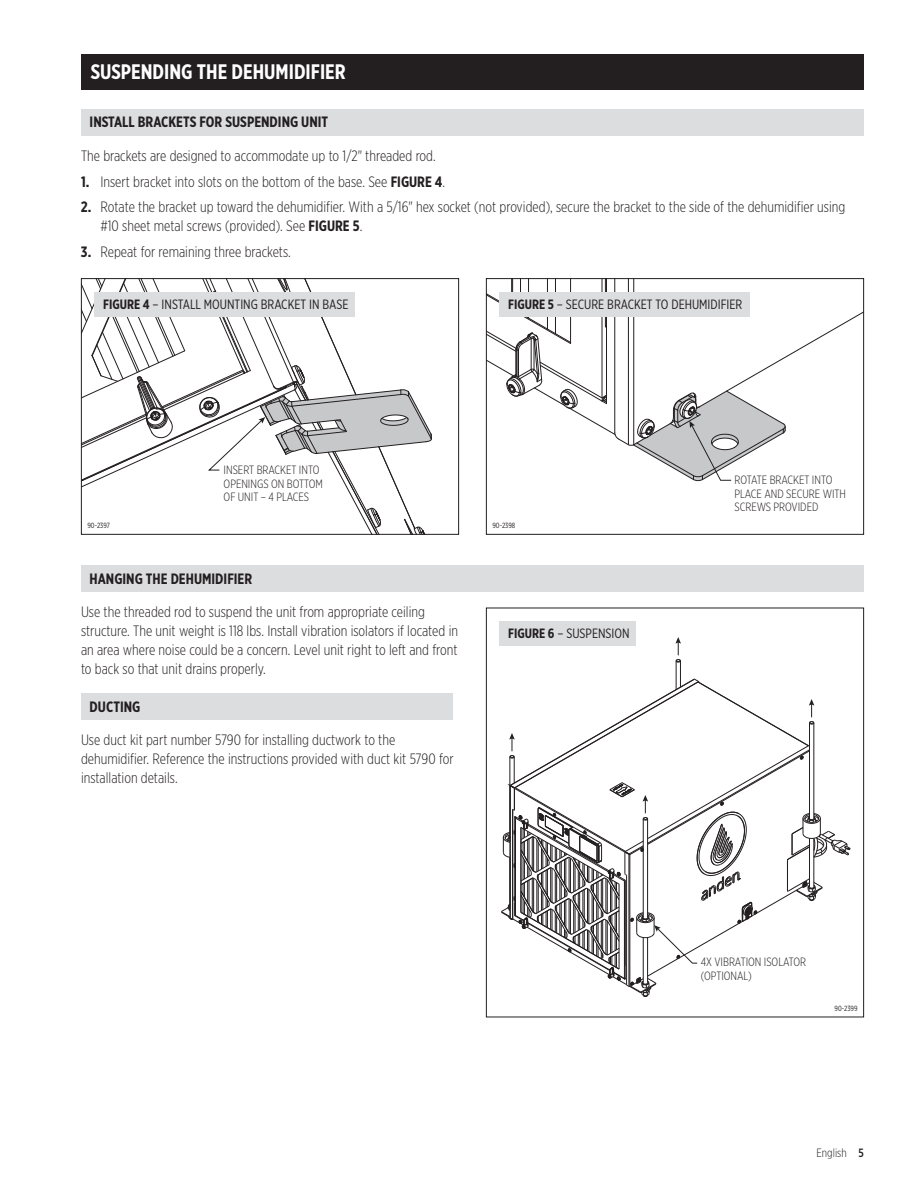
<style>
.page{position:relative;width:918px;height:1188px;background:#fff}
.page>*{position:absolute;margin:0;border:0;box-sizing:border-box;transform-origin:0 0}
.t1{font:700 21px "Gotham X Narrow";color:#fff}
.t2{font:300 15px/18.8px "Gotham X Narrow";color:#231f20}
.t3{font:700 15px "Gotham X Narrow";color:#231f20}
.t4{font:13.5px "Gotham X Narrow";color:#231f20}
.t5{font:300 12px/13.5px "Gotham X Narrow";color:#231f20}
.t6{font:7.5px "Gotham X Narrow";color:#231f20}
.s1{font-weight:700}
.s2{font-weight:500}
</style>
<div class="page">
<div style="left:81px;top:54px;width:783px;height:35px;background:#231f20"></div>
<div style="left:81px;top:109px;width:783px;height:26px;background:#dcdddf"></div>
<div style="left:81px;top:566px;width:783px;height:26px;background:#dcdddf"></div>
<div style="left:81px;top:694px;width:371px;height:26px;background:#dcdddf"></div>
<svg style="left:83px;top:280px;width:349px;height:253px"></svg>
<div style="left:81px;top:278px;width:378px;height:257px;border:1px solid #231f20"></div>
<svg style="left:488px;top:280px;width:374px;height:201px"></svg>
<div style="left:486px;top:278px;width:378px;height:257px;border:1px solid #231f20"></div>
<svg style="left:501px;top:637px;width:350px;height:360px"></svg>
<div style="left:486px;top:608px;width:378px;height:409px;border:1px solid #231f20"></div>
<div style="left:94px;top:292px;width:261px;height:25px;background:#dcdddf"></div>
<div style="left:500px;top:292px;width:250px;height:25px;background:#dcdddf"></div>
<div style="left:500px;top:621px;width:136px;height:25px;background:#dcdddf"></div>
<h1 class="t1" style="left:91px;top:59px;width:257px">SUSPENDING THE DEHUMIDIFIER</h1>
<p class="t3" style="left:90px;top:113px;width:240px">INSTALL BRACKETS FOR SUSPENDING UNIT</p>
<p class="t2" style="left:81px;top:146px;width:355px">The brackets are designed to accommodate up to 1/2" threaded rod.</p>
<p class="t2" style="left:81px;top:172px;width:364px"><span class="s1">1.</span> Insert bracket into slots on the bottom of the base. See <span class="s1">FIGURE 4</span>.</p>
<p class="t2" style="left:100px;top:198px;width:746px;text-indent:-19px"><span class="s1">2.</span> Rotate the bracket up toward the dehumidifier. With a 5/16" hex socket (not provided), secure the bracket to the side of the dehumidifier using #10 sheet metal screws (provided). See <span class="s1">FIGURE 5</span>.</p>
<p class="t2" style="left:81px;top:242px;width:210px"><span class="s1">3.</span> Repeat for remaining three brackets.</p>
<p class="t4" style="left:103px;top:296px;width:247px"><span class="s1">FIGURE 4</span> – INSTALL MOUNTING BRACKET IN BASE</p>
<p class="t4" style="left:508px;top:296px;width:236px"><span class="s1">FIGURE 5</span> – SECURE BRACKET TO DEHUMIDIFIER</p>
<p class="t5" style="left:224px;top:463px;width:101px">INSERT BRACKET INTO<br>OPENINGS ON BOTTOM<br>OF UNIT – 4 PLACES</p>
<p class="t5" style="left:734px;top:473px;width:113px">ROTATE BRACKET INTO<br>PLACE AND SECURE WITH<br>SCREWS PROVIDED</p>
<p class="t6" style="left:87px;top:521px;width:24px">90-2397</p>
<p class="t6" style="left:492px;top:521px;width:24px">90-2398</p>
<p class="t3" style="left:90px;top:569px;width:164px">HANGING THE DEHUMIDIFIER</p>
<p class="t2" style="left:81px;top:602px;width:379px">Use the threaded rod to suspend the unit from appropriate ceiling structure. The unit weight is 118 lbs. Install vibration isolators if located in an area where noise could be a concern. Level unit right to left and front to back so that unit drains properly.</p>
<p class="t3" style="left:90px;top:697px;width:52px">DUCTING</p>
<p class="t2" style="left:81px;top:730px;width:374px">Use duct kit part number 5790 for installing ductwork to the dehumidifier. Reference the instructions provided with duct kit 5790 for installation details.</p>
<p class="t4" style="left:508px;top:626px;width:123px"><span class="s1">FIGURE 6</span> – SUSPENSION</p>
<p class="t5" style="left:701px;top:955px;width:107px">4X VIBRATION ISOLATOR (OPTIONAL)</p>
<p class="t6" style="left:835px;top:1004px;width:24px">90-2399</p>
<p class="t5" style="left:817px;top:1146px;width:49px">English <span class="s2">5</span></p>
</div>
